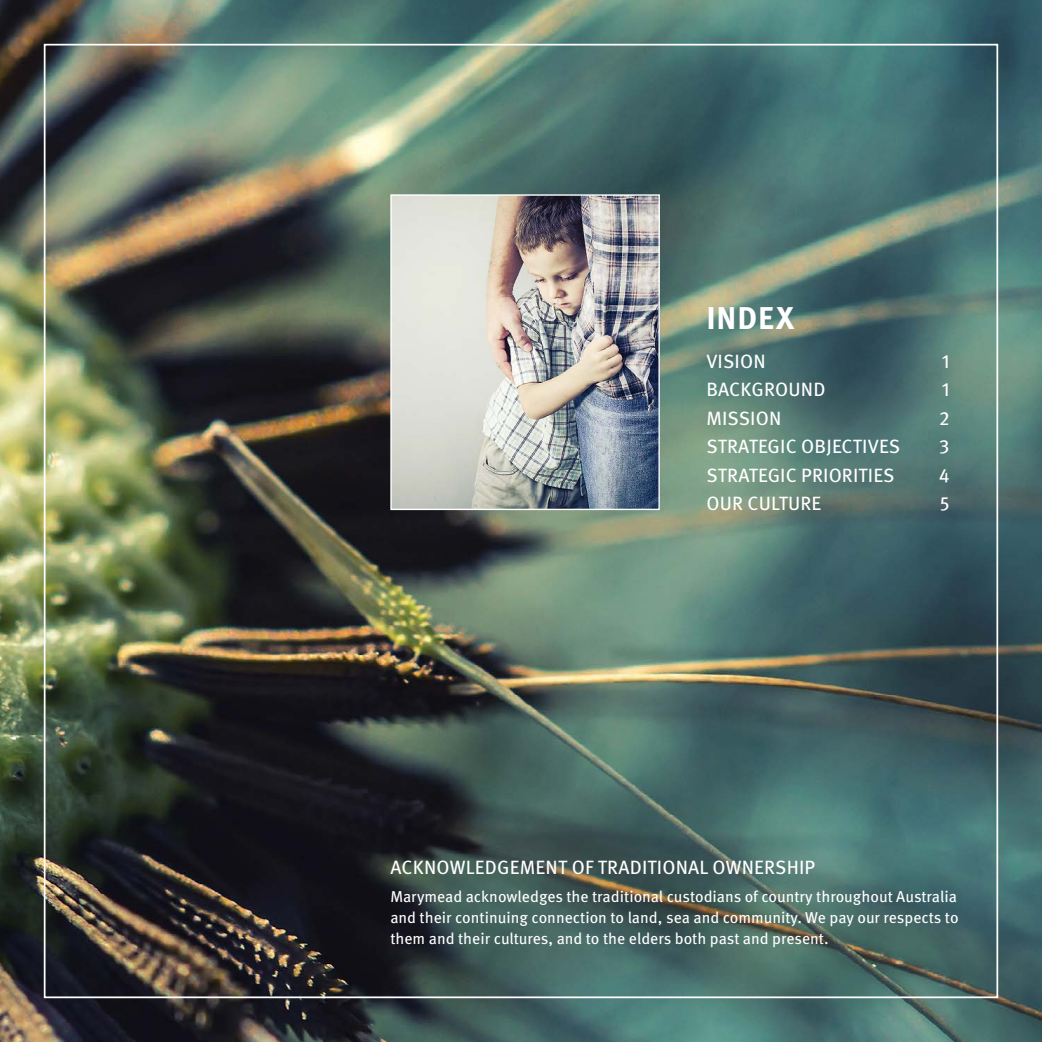
<style>
.page{position:relative;width:1042px;height:1042px;background:#fff}
.page>*{position:absolute;margin:0;border:0;box-sizing:border-box;transform-origin:0 0}
.t1{font:700 31.5px "Meta OT";letter-spacing:.03em;color:#fff}
.t2{font:19.25px "Meta OT";letter-spacing:.01em;color:#fff}
.t3{font:15.75px/21px "Meta OT";color:#fff;text-align:justify}
</style>
<div class="page">
<img style="left:0;top:0;width:1042px;height:1042px">
<img style="left:392px;top:196px;width:266px;height:312px">
<div style="left:390px;top:194px;width:270px;height:316px;border:1px solid #fff"></div>
<h1 class="t1" style="left:706px;top:298px;width:89px">INDEX</h1>
<p class="t2" style="left:706px;top:349px;width:61px">VISION</p>
<p class="t2" style="left:942px;top:349px;width:9px">1</p>
<p class="t2" style="left:706px;top:378px;width:121px">BACKGROUND</p>
<p class="t2" style="left:942px;top:378px;width:9px">1</p>
<p class="t2" style="left:706px;top:406px;width:77px">MISSION</p>
<p class="t2" style="left:939px;top:406px;width:12px">2</p>
<p class="t2" style="left:706px;top:435px;width:195px">STRATEGIC OBJECTIVES</p>
<p class="t2" style="left:939px;top:435px;width:12px">3</p>
<p class="t2" style="left:706px;top:463px;width:190px">STRATEGIC PRIORITIES</p>
<p class="t2" style="left:938px;top:463px;width:12px">4</p>
<p class="t2" style="left:706px;top:492px;width:116px">OUR CULTURE</p>
<p class="t2" style="left:940px;top:492px;width:11px">5</p>
<p class="t2" style="left:390px;top:855px;width:426px">ACKNOWLEDGEMENT OF TRADITIONAL OWNERSHIP</p>
<p class="t3" style="left:390px;top:886px;width:570px">Marymead acknowledges the traditional custodians of country throughout Australia and their continuing connection to land, sea and community. We pay our respects to them and their cultures, and to the elders both past and present.</p>
</div>
